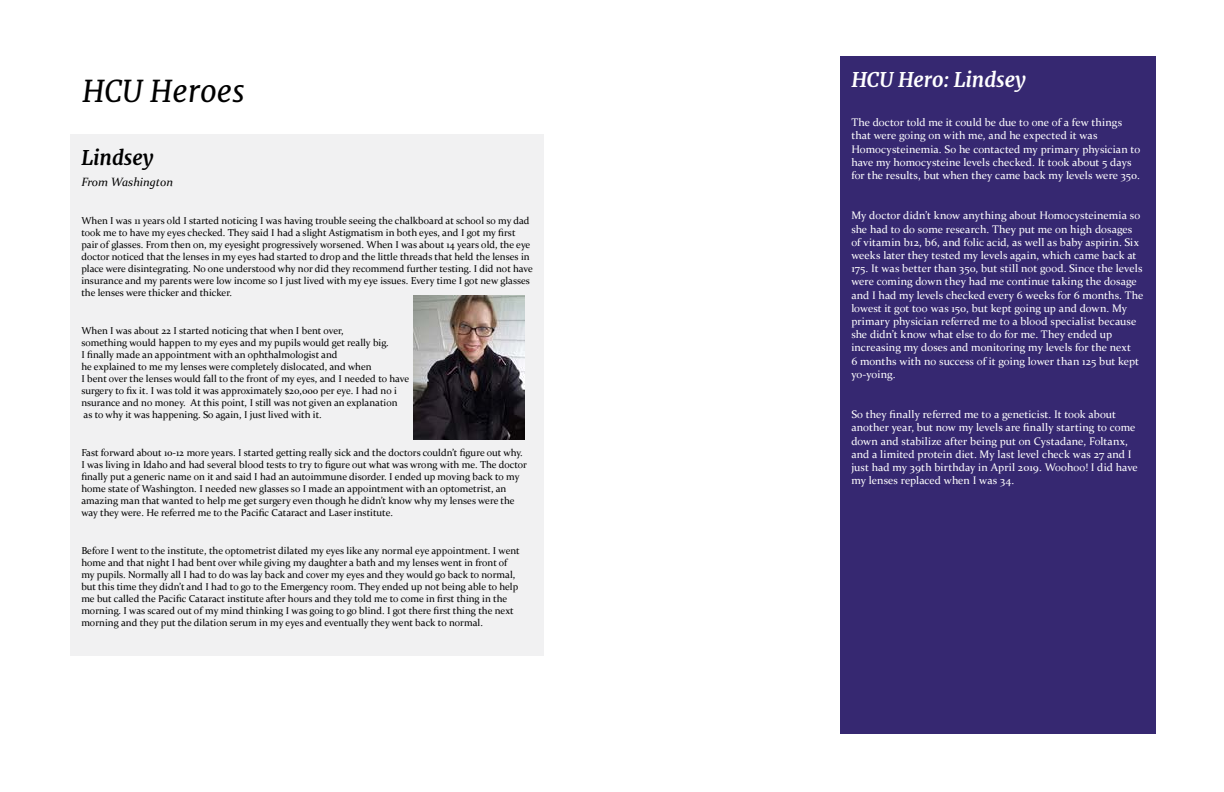
<style>
.page{position:relative;width:1224px;height:792px;background:#fff}
.page>*{position:absolute;margin:0;border:0;box-sizing:border-box;transform-origin:0 0}
.t1{font:italic 30px "Merriweather";color:#000}
.t2{font:italic 700 20px "Merriweather";color:#fff}
.t3{font:italic 700 20px "Merriweather";color:#000}
.t4{font:italic 12px "Constantia";color:#000}
.t5{font:11px/13.2px "Constantia";letter-spacing:.005em;color:#fff}
.t6{font:10px/12px "Constantia";color:#000}
</style>
<div class="page">
<div style="left:70px;top:134px;width:474px;height:522px;background:#f1f1f2"></div>
<div style="left:840px;top:56px;width:316px;height:678px;background:#362871"></div>
<img style="left:413px;top:295px;width:111px;height:144px">
<h1 class="t1" style="left:82px;top:72px;width:164px">HCU Heroes</h1>
<h2 class="t2" style="left:851px;top:67px;width:176px">HCU Hero: Lindsey</h2>
<p class="t5" style="left:851px;top:115px;width:290px">The doctor told me it could be due to one of a few things that were going on with me, and he expected it was Homocysteinemia. So he contacted my primary physician to have my homocysteine levels checked. It took about 5 days for the results, but when they came back my levels were 350.</p>
<p class="t5" style="left:851px;top:209px;width:294px">My doctor didn’t know anything about Homocysteinemia so she had to do some research. They put me on high dosages of vitamin b12, b6, and folic acid, as well as baby aspirin. Six weeks later they tested my levels again, which came back at 175. It was better than 350, but still not good. Since the levels were coming down they had me continue taking the dosage and I had my levels checked every 6 weeks for 6 months. The lowest it got too was 150, but kept going up and down. My primary physician referred me to a blood specialist because she didn’t know what else to do for me. They ended up increasing my doses and monitoring my levels for the next<br>6 months with no success of it going lower than 125 but kept yo-yoing.</p>
<p class="t5" style="left:851px;top:407px;width:288px">So they finally referred me to a geneticist. It took about another year, but now my levels are finally starting to come down and stabilize after being put on Cystadane, Foltanx, and a limited protein diet. My last level check was 27 and I just had my 39th birthday in April 2019. Woohoo! I did have my lenses replaced when I was 34.</p>
<h2 class="t3" style="left:81px;top:145px;width:74px">Lindsey</h2>
<p class="t4" style="left:81px;top:174px;width:93px">From Washington</p>
<p class="t6" style="left:81px;top:214px;width:453px">When I was 11 years old I started noticing I was having trouble seeing the chalkboard at school so my dad took me to have my eyes checked. They said I had a slight Astigmatism in both eyes, and I got my first pair of glasses. From then on, my eyesight progressively worsened. When I was about 14 years old, the eye doctor noticed that the lenses in my eyes had started to drop and the little threads that held the lenses in place were disintegrating. No one understood why nor did they recommend further testing. I did not have insurance and my parents were low income so I just lived with my eye issues. Every time I got new glasses the lenses were thicker and thicker.</p>
<p class="t6" style="left:81px;top:324px;width:329px">When I was about 22 I started noticing that when I bent over,<br>something would happen to my eyes and my pupils would get really big.<br>I finally made an appointment with an ophthalmologist and<br>he explained to me my lenses were completely dislocated, and when<br>I bent over the lenses would fall to the front of my eyes, and I needed to have surgery to fix it. I was told it was approximately $20,000 per eye. I had no i nsurance and no money. At this point, I still was not given an explanation<br>as to why it was happening. So again, I just lived with it.</p>
<p class="t6" style="left:81px;top:446px;width:447px">Fast forward about 10-12 more years. I started getting really sick and the doctors couldn’t figure out why.<br>I was living in Idaho and had several blood tests to try to figure out what was wrong with me. The doctor finally put a generic name on it and said I had an autoimmune disorder. I ended up moving back to my home state of Washington. I needed new glasses so I made an appointment with an optometrist, an amazing man that wanted to help me get surgery even though he didn’t know why my lenses were the way they were. He referred me to the Pacific Cataract and Laser institute.</p>
<p class="t6" style="left:81px;top:544px;width:440px">Before I went to the institute, the optometrist dilated my eyes like any normal eye appointment. I went home and that night I had bent over while giving my daughter a bath and my lenses went in front of my pupils. Normally all I had to do was lay back and cover my eyes and they would go back to normal, but this time they didn’t and I had to go to the Emergency room. They ended up not being able to help me but called the Pacific Cataract institute after hours and they told me to come in first thing in the morning. I was scared out of my mind thinking I was going to go blind. I got there first thing the next morning and they put the dilation serum in my eyes and eventually they went back to normal.</p>
</div>
